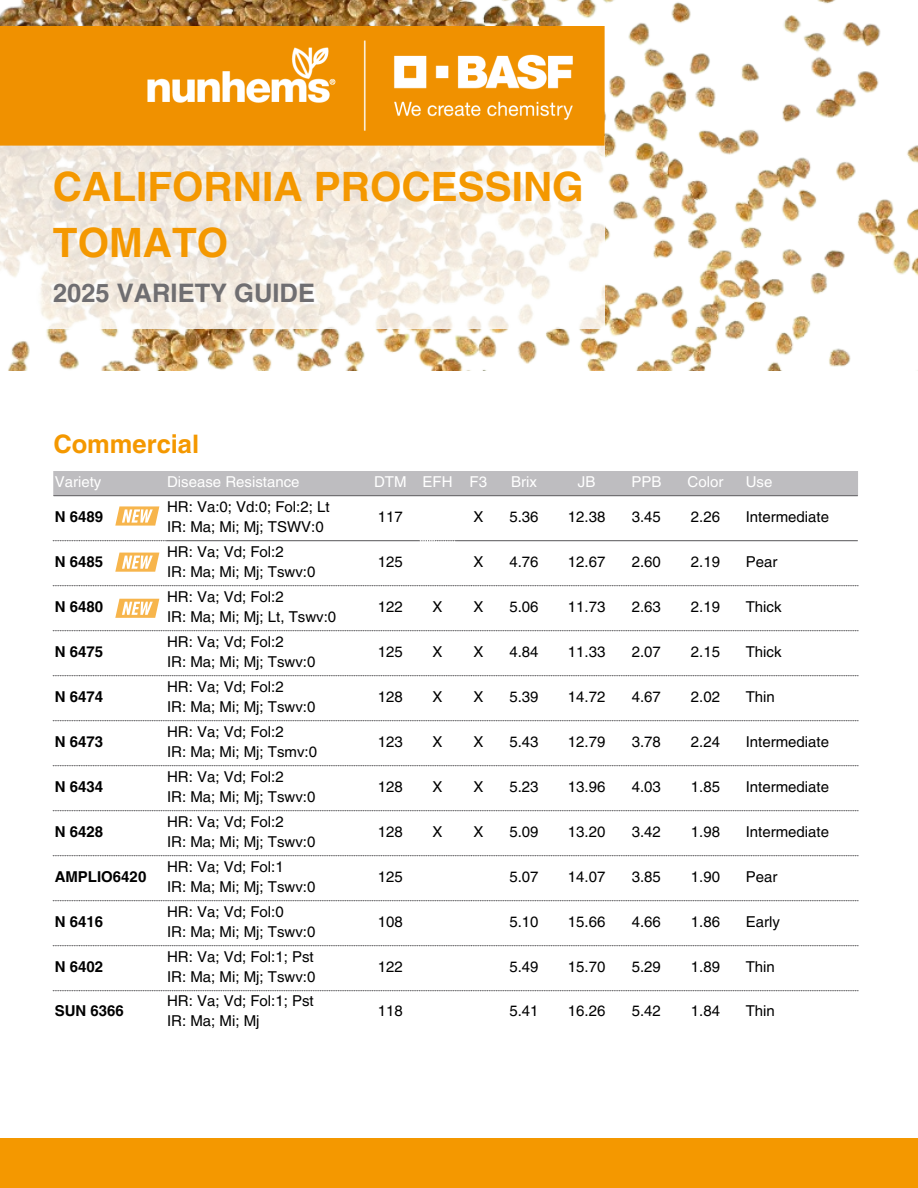
<style>
.page{position:relative;width:918px;height:1188px;background:#fff}
.page>*{position:absolute;margin:0;border:0;box-sizing:border-box;transform-origin:0 0}
.t1{font:700 40.5px/56.2px "Helvetica LT Pro";color:#f49800}
.t2{font:700 25.5px "Helvetica LT Pro";color:#6f6e71}
.t3{font:700 25.5px "Helvetica LT Pro";color:#f49800}
.t4{font:15px "Helvetica LT Pro";color:#000}
.t5{font:700 15px "Helvetica LT Pro";color:#000}
.t6{font:15px "Helvetica LT Pro";color:#fff}
</style>
<div class="page">
<img style="left:0;top:0;width:918px;height:371px">
<svg style="left:0;top:146px;width:605px;height:182px;fill:#f4ece2"></svg>
<img style="left:0;top:26px;width:605px;height:120px">
<div style="left:0;top:1139px;width:918px;height:49px;background:#f49800"></div>
<div style="left:53px;top:471px;width:805px;height:25px;background:#bebdc0"></div>
<hr style="left:54px;top:495px;width:804px;height:1px;background:#6f6e71">
<hr style="left:167px;top:540px;width:253px;height:1px;background:#6f6e71">
<hr style="left:456px;top:540px;width:402px;height:1px;background:#6f6e71">
<svg style="left:212px;top:585px;width:383px;height:406px"></svg>
<svg style="left:306px;top:540px;width:150px;height:451px"></svg>
<svg style="left:473px;top:585px;width:29px;height:406px"></svg>
<svg style="left:519px;top:585px;width:29px;height:406px"></svg>
<svg style="left:596px;top:585px;width:71px;height:406px"></svg>
<svg style="left:668px;top:585px;width:190px;height:406px"></svg>
<svg style="left:700px;top:585px;width:95px;height:406px"></svg>
<svg style="left:53px;top:540px;width:158px;height:451px"></svg>
<svg style="left:115px;top:506px;width:44px;height:20px"></svg>
<p class="t1" style="left:53px;top:163px;width:532px">CALIFORNIA PROCESSING<br>TOMATO</p>
<p class="t2" style="left:53px;top:284px;width:264px">2025 VARIETY GUIDE</p>
<p class="t3" style="left:53px;top:435px;width:147px">Commercial</p>
<p class="t6" style="left:55px;top:476px;width:48px">Variety</p>
<p class="t6" style="left:167px;top:476px;width:134px">Disease Resistance</p>
<h2 class="t6" style="left:374px;top:476px;width:34px">DTM</h2>
<h1 class="t6" style="left:423px;top:476px;width:31px">EFH</h1>
<p class="t6" style="left:470px;top:476px;width:19px">F3</p>
<p class="t6" style="left:511px;top:476px;width:27px">Brix</p>
<p class="t6" style="left:578px;top:476px;width:19px">JB</p>
<p class="t6" style="left:631px;top:476px;width:32px">PPB</p>
<p class="t6" style="left:688px;top:476px;width:37px">Color</p>
<p class="t6" style="left:746px;top:476px;width:28px">Use</p>
<p class="t5" style="left:55px;top:511px;width:50px">N 6489</p>
<p class="t4" style="left:167px;top:501px;width:164px">HR: Va:0; Vd:0; Fol:2; Lt</p>
<p class="t4" style="left:167px;top:521px;width:158px">IR: Ma; Mi; Mj; TSWV:0</p>
<p class="t4" style="left:378px;top:511px;width:27px">117</p>
<p class="t4" style="left:473px;top:511px;width:12px">X</p>
<p class="t4" style="left:509px;top:511px;width:31px">5.36</p>
<p class="t4" style="left:568px;top:511px;width:39px">12.38</p>
<p class="t4" style="left:632px;top:511px;width:31px">3.45</p>
<p class="t4" style="left:691px;top:511px;width:31px">2.26</p>
<p class="t4" style="left:746px;top:511px;width:85px">Intermediate</p>
<p class="t5" style="left:55px;top:556px;width:50px">N 6485</p>
<p class="t4" style="left:167px;top:546px;width:118px">HR: Va; Vd; Fol:2</p>
<p class="t4" style="left:167px;top:566px;width:150px">IR: Ma; Mi; Mj; Tswv:0</p>
<p class="t4" style="left:378px;top:556px;width:27px">125</p>
<p class="t4" style="left:473px;top:556px;width:12px">X</p>
<p class="t4" style="left:509px;top:556px;width:31px">4.76</p>
<p class="t4" style="left:568px;top:556px;width:39px">12.67</p>
<p class="t4" style="left:632px;top:556px;width:31px">2.60</p>
<p class="t4" style="left:691px;top:556px;width:31px">2.19</p>
<p class="t4" style="left:746px;top:556px;width:33px">Pear</p>
<p class="t5" style="left:55px;top:601px;width:50px">N 6480</p>
<p class="t4" style="left:167px;top:591px;width:118px">HR: Va; Vd; Fol:2</p>
<p class="t4" style="left:167px;top:611px;width:171px">IR: Ma; Mi; Mj; Lt, Tswv:0</p>
<p class="t4" style="left:378px;top:601px;width:27px">122</p>
<p class="t4" style="left:433px;top:601px;width:12px">X</p>
<p class="t4" style="left:473px;top:601px;width:12px">X</p>
<p class="t4" style="left:509px;top:601px;width:31px">5.06</p>
<p class="t4" style="left:568px;top:601px;width:39px">11.73</p>
<p class="t4" style="left:632px;top:601px;width:31px">2.63</p>
<p class="t4" style="left:691px;top:601px;width:31px">2.19</p>
<p class="t4" style="left:746px;top:601px;width:37px">Thick</p>
<p class="t5" style="left:55px;top:646px;width:50px">N 6475</p>
<p class="t4" style="left:167px;top:636px;width:118px">HR: Va; Vd; Fol:2</p>
<p class="t4" style="left:167px;top:656px;width:150px">IR: Ma; Mi; Mj; Tswv:0</p>
<p class="t4" style="left:378px;top:646px;width:27px">125</p>
<p class="t4" style="left:433px;top:646px;width:12px">X</p>
<p class="t4" style="left:473px;top:646px;width:12px">X</p>
<p class="t4" style="left:509px;top:646px;width:31px">4.84</p>
<p class="t4" style="left:568px;top:646px;width:39px">11.33</p>
<p class="t4" style="left:632px;top:646px;width:31px">2.07</p>
<p class="t4" style="left:691px;top:646px;width:31px">2.15</p>
<p class="t4" style="left:746px;top:646px;width:37px">Thick</p>
<p class="t5" style="left:55px;top:691px;width:50px">N 6474</p>
<p class="t4" style="left:167px;top:681px;width:118px">HR: Va; Vd; Fol:2</p>
<p class="t4" style="left:167px;top:701px;width:150px">IR: Ma; Mi; Mj; Tswv:0</p>
<p class="t4" style="left:378px;top:691px;width:27px">128</p>
<p class="t4" style="left:433px;top:691px;width:12px">X</p>
<p class="t4" style="left:473px;top:691px;width:12px">X</p>
<p class="t4" style="left:509px;top:691px;width:31px">5.39</p>
<p class="t4" style="left:568px;top:691px;width:39px">14.72</p>
<p class="t4" style="left:632px;top:691px;width:31px">4.67</p>
<p class="t4" style="left:691px;top:691px;width:31px">2.02</p>
<p class="t4" style="left:746px;top:691px;width:31px">Thin</p>
<p class="t5" style="left:55px;top:736px;width:50px">N 6473</p>
<p class="t4" style="left:167px;top:726px;width:118px">HR: Va; Vd; Fol:2</p>
<p class="t4" style="left:167px;top:746px;width:151px">IR: Ma; Mi; Mj; Tsmv:0</p>
<p class="t4" style="left:378px;top:736px;width:27px">123</p>
<p class="t4" style="left:433px;top:736px;width:12px">X</p>
<p class="t4" style="left:473px;top:736px;width:12px">X</p>
<p class="t4" style="left:509px;top:736px;width:31px">5.43</p>
<p class="t4" style="left:568px;top:736px;width:39px">12.79</p>
<p class="t4" style="left:632px;top:736px;width:31px">3.78</p>
<p class="t4" style="left:691px;top:736px;width:31px">2.24</p>
<p class="t4" style="left:746px;top:736px;width:85px">Intermediate</p>
<p class="t5" style="left:55px;top:781px;width:50px">N 6434</p>
<p class="t4" style="left:167px;top:771px;width:118px">HR: Va; Vd; Fol:2</p>
<p class="t4" style="left:167px;top:791px;width:150px">IR: Ma; Mi; Mj; Tswv:0</p>
<p class="t4" style="left:378px;top:781px;width:27px">128</p>
<p class="t4" style="left:433px;top:781px;width:12px">X</p>
<p class="t4" style="left:473px;top:781px;width:12px">X</p>
<p class="t4" style="left:509px;top:781px;width:31px">5.23</p>
<p class="t4" style="left:568px;top:781px;width:39px">13.96</p>
<p class="t4" style="left:632px;top:781px;width:31px">4.03</p>
<p class="t4" style="left:691px;top:781px;width:31px">1.85</p>
<p class="t4" style="left:746px;top:781px;width:85px">Intermediate</p>
<p class="t5" style="left:55px;top:826px;width:50px">N 6428</p>
<p class="t4" style="left:167px;top:816px;width:118px">HR: Va; Vd; Fol:2</p>
<p class="t4" style="left:167px;top:836px;width:150px">IR: Ma; Mi; Mj; Tswv:0</p>
<p class="t4" style="left:378px;top:826px;width:27px">128</p>
<p class="t4" style="left:433px;top:826px;width:12px">X</p>
<p class="t4" style="left:473px;top:826px;width:12px">X</p>
<p class="t4" style="left:509px;top:826px;width:31px">5.09</p>
<p class="t4" style="left:568px;top:826px;width:39px">13.20</p>
<p class="t4" style="left:632px;top:826px;width:31px">3.42</p>
<p class="t4" style="left:691px;top:826px;width:31px">1.98</p>
<p class="t4" style="left:746px;top:826px;width:85px">Intermediate</p>
<p class="t5" style="left:55px;top:871px;width:93px">AMPLIO6420</p>
<p class="t4" style="left:167px;top:861px;width:118px">HR: Va; Vd; Fol:1</p>
<p class="t4" style="left:167px;top:881px;width:150px">IR: Ma; Mi; Mj; Tswv:0</p>
<p class="t4" style="left:378px;top:871px;width:27px">125</p>
<p class="t4" style="left:509px;top:871px;width:31px">5.07</p>
<p class="t4" style="left:568px;top:871px;width:39px">14.07</p>
<p class="t4" style="left:632px;top:871px;width:31px">3.85</p>
<p class="t4" style="left:691px;top:871px;width:31px">1.90</p>
<p class="t4" style="left:746px;top:871px;width:33px">Pear</p>
<p class="t5" style="left:55px;top:916px;width:50px">N 6416</p>
<p class="t4" style="left:167px;top:906px;width:118px">HR: Va; Vd; Fol:0</p>
<p class="t4" style="left:167px;top:926px;width:150px">IR: Ma; Mi; Mj; Tswv:0</p>
<p class="t4" style="left:378px;top:916px;width:27px">108</p>
<p class="t4" style="left:509px;top:916px;width:31px">5.10</p>
<p class="t4" style="left:568px;top:916px;width:39px">15.66</p>
<p class="t4" style="left:632px;top:916px;width:31px">4.66</p>
<p class="t4" style="left:691px;top:916px;width:31px">1.86</p>
<p class="t4" style="left:746px;top:916px;width:36px">Early</p>
<p class="t5" style="left:55px;top:961px;width:50px">N 6402</p>
<p class="t4" style="left:167px;top:951px;width:148px">HR: Va; Vd; Fol:1; Pst</p>
<p class="t4" style="left:167px;top:971px;width:150px">IR: Ma; Mi; Mj; Tswv:0</p>
<p class="t4" style="left:378px;top:961px;width:27px">122</p>
<p class="t4" style="left:509px;top:961px;width:31px">5.49</p>
<p class="t4" style="left:568px;top:961px;width:39px">15.70</p>
<p class="t4" style="left:632px;top:961px;width:31px">5.29</p>
<p class="t4" style="left:691px;top:961px;width:31px">1.89</p>
<p class="t4" style="left:746px;top:961px;width:31px">Thin</p>
<p class="t5" style="left:55px;top:1005px;width:71px">SUN 6366</p>
<p class="t4" style="left:167px;top:995px;width:148px">HR: Va; Vd; Fol:1; Pst</p>
<p class="t4" style="left:167px;top:1015px;width:94px">IR: Ma; Mi; Mj</p>
<p class="t4" style="left:378px;top:1005px;width:27px">118</p>
<p class="t4" style="left:509px;top:1005px;width:31px">5.41</p>
<p class="t4" style="left:568px;top:1005px;width:39px">16.26</p>
<p class="t4" style="left:632px;top:1005px;width:31px">5.42</p>
<p class="t4" style="left:691px;top:1005px;width:31px">1.84</p>
<p class="t4" style="left:746px;top:1005px;width:31px">Thin</p>
</div>
